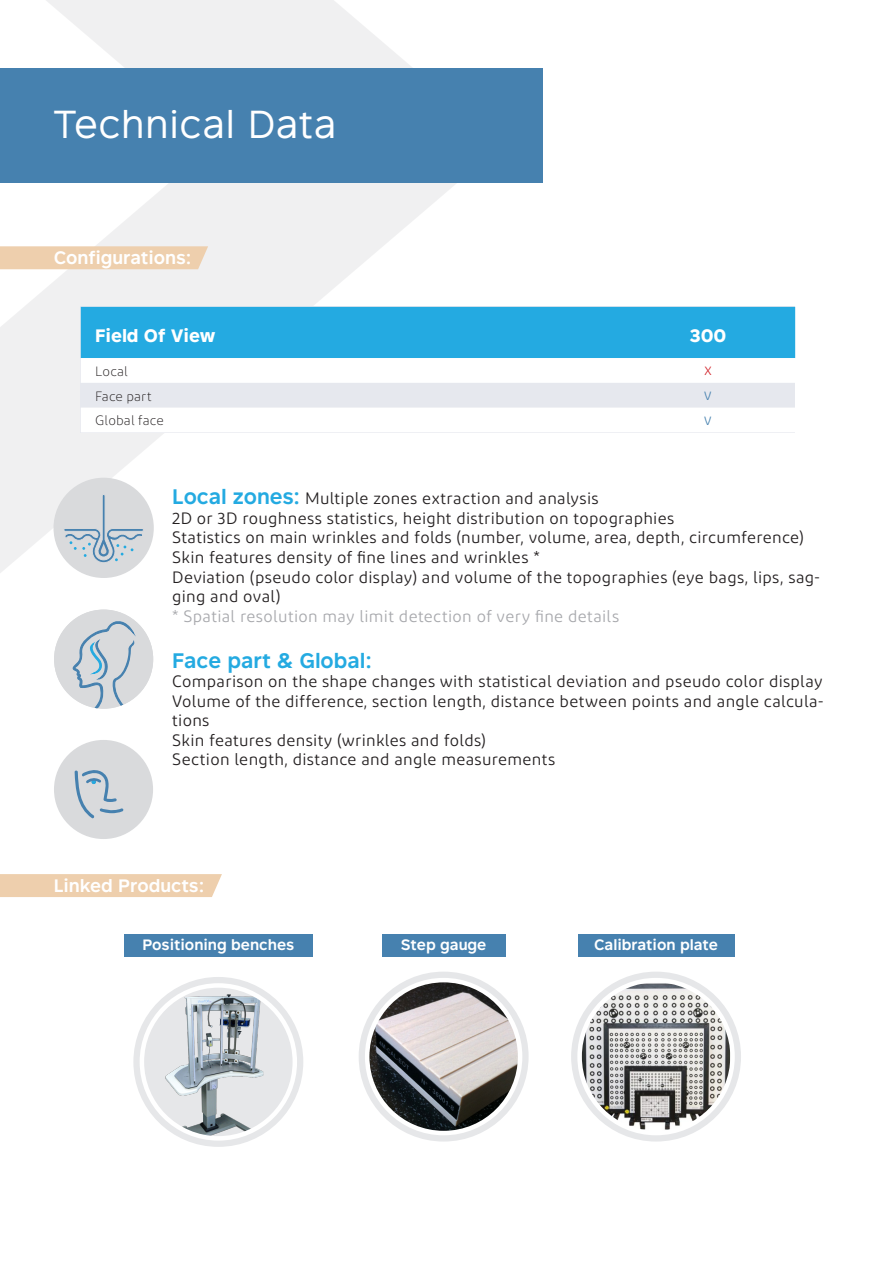
<style>
.page{position:relative;width:893px;height:1263px;background:#fff}
.page>*{position:absolute;margin:0;border:0;box-sizing:border-box;transform-origin:0 0}
.t1{font:39px "Rutan";letter-spacing:.005em;color:#fff}
.t2{font:600 21px "Rutan";color:#24aae1}
.t3{font:600 18px "Rutan";color:#fff}
.Table_header{font:700 18px "Rutan";color:#fff}
.t4{font:16.5px/19.6px "Diodrum";letter-spacing:.02em;color:#231f20}
.t5{font:16.5px "Diodrum";letter-spacing:.02em;color:#a8a9ad}
.t6{font:600 15px "Rutan";color:#fff}
.Table_copy{font:300 13.5px "Diodrum";letter-spacing:.01em;color:#231f20}
.Table_copy-2{font:12px "Diodrum";color:#4681af}
.Table_copy-3{font:12px "Diodrum";color:#d1232a}
.s1{font-family:"Rutan";font-weight:600;font-size:21px;color:#24aae1}
</style>
<div class="page">
<svg style="left:0;top:0;width:502px;height:696px"></svg>
<div style="left:0;top:68px;width:542px;height:115px;background:#4681af"></div>
<div style="left:81px;top:307px;width:714px;height:51px;background:#24aae1"></div>
<svg style="left:81px;top:358px;width:714px;height:74px"></svg>
<div style="left:0;top:246px;width:208px;height:23px;background:#eecfad"></div>
<div style="left:0;top:874px;width:222px;height:23px;background:#eecfad"></div>
<div style="left:382px;top:934px;width:123px;height:23px;background:#4681af"></div>
<svg style="left:359px;top:972px;width:170px;height:169px;fill:#e6e7e9"></svg>
<img style="left:367px;top:980px;width:153px;height:153px;border-radius:76px">
<div style="left:365px;top:978px;width:157px;height:157px;border:4px solid #fff;border-radius:50%"></div>
<div style="left:578px;top:934px;width:156px;height:23px;background:#4681af"></div>
<svg style="left:571px;top:972px;width:170px;height:169px;fill:#e6e7e9"></svg>
<img style="left:580px;top:980px;width:152px;height:153px;border-radius:76px">
<div style="left:577px;top:978px;width:158px;height:157px;border:4px solid #fff;border-radius:50%"></div>
<div style="left:54px;top:478px;width:100px;height:100px;background:#d9dadc;border-radius:50%"></div>
<svg style="left:64px;top:494px;width:79px;height:74px"></svg>
<div style="left:124px;top:934px;width:189px;height:23px;background:#4681af"></div>
<div style="left:133px;top:977px;width:170px;height:170px;background:#e6e7e9;border-radius:50%"></div>
<img style="left:142px;top:990px;width:121px;height:148px">
<div style="left:140px;top:983px;width:157px;height:157px;border:4px solid #fff;border-radius:50%"></div>
<div style="left:54px;top:610px;width:99px;height:99px;background:#d9dadc;border-radius:50%"></div>
<svg style="left:71px;top:621px;width:67px;height:88px"></svg>
<div style="left:54px;top:740px;width:99px;height:99px;background:#d9dadc;border-radius:50%"></div>
<svg style="left:75px;top:770px;width:49px;height:49px"></svg>
<p class="t1" style="left:53px;top:92px;width:285px">Technical Data</p>
<p class="t3" style="left:54px;top:243px;width:139px">Configurations:</p>
<p class="Table_header" style="left:95px;top:321px;width:122px">Field Of View</p>
<p class="Table_header" style="left:689px;top:321px;width:38px">300</p>
<p class="Table_copy" style="left:95px;top:363px;width:34px">Local</p>
<p class="Table_copy-3" style="left:704px;top:364px;width:9px">X</p>
<p class="Table_copy" style="left:95px;top:388px;width:58px">Face part</p>
<p class="Table_copy-2" style="left:704px;top:388px;width:9px">V</p>
<p class="Table_copy" style="left:95px;top:413px;width:70px">Global face</p>
<p class="Table_copy-2" style="left:704px;top:413px;width:9px">V</p>
<p class="t4" style="left:172px;top:488px;width:428px"><span class="s1">Local zones:</span> Multiple zones extraction and analysis</p>
<p class="t4" style="left:172px;top:508px;width:504px">2D or 3D roughness statistics, height distribution on topographies</p>
<p class="t4" style="left:172px;top:527px;width:633px">Statistics on main wrinkles and folds (number, volume, area, depth, circumference)<br>Skin features density of fine lines and wrinkles *</p>
<p class="t4" style="left:172px;top:567px;width:649px">Deviation (pseudo color display) and volume of the topographies (eye bags, lips, sag&shy;ging and oval)</p>
<p class="t5" style="left:172px;top:606px;width:448px">* Spatial resolution may limit detection of very fine details</p>
<p class="t2" style="left:172px;top:643px;width:201px">Face part &amp; Global:</p>
<p class="t4" style="left:172px;top:671px;width:652px">Comparison on the shape changes with statistical deviation and pseudo color display</p>
<p class="t4" style="left:172px;top:691px;width:653px">Volume of the difference, section length, distance between points and angle calcula&shy;tions</p>
<p class="t4" style="left:172px;top:730px;width:315px">Skin features density (wrinkles and folds)</p>
<p class="t4" style="left:172px;top:749px;width:385px">Section length, distance and angle measurements</p>
<p class="t3" style="left:54px;top:870px;width:152px">Linked Products:</p>
<p class="t6" style="left:142px;top:932px;width:153px">Positioning benches</p>
<p class="t6" style="left:401px;top:932px;width:87px">Step gauge</p>
<p class="t6" style="left:594px;top:932px;width:125px">Calibration plate</p>
</div>
